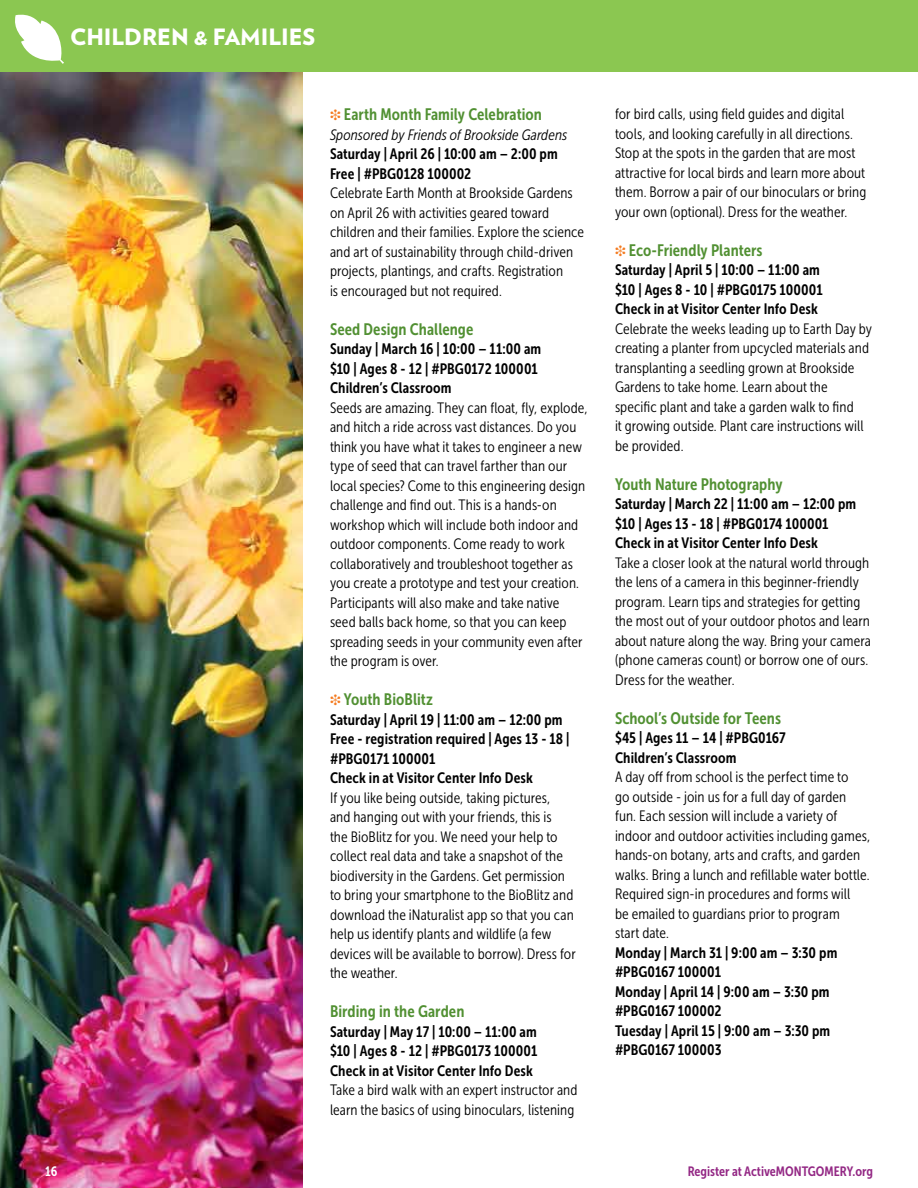
<style>
.page{position:relative;width:918px;height:1188px;background:#fff}
.page>*{position:absolute;margin:0;border:0;box-sizing:border-box;transform-origin:0 0}
.t1{font:900 22.5px "Verlag";color:#fff}
.t2{font:16.5px "Museo Sans Cond 700";letter-spacing:.005em;color:#519032}
.t3{font:15px/19.5px "Museo Sans Cond 300";letter-spacing:.005em;color:#000}
.t4{font:15px/19.5px "Museo Sans Cond 700";letter-spacing:.005em;color:#000}
.t5{font:italic 15px "Museo Sans Cond 300";letter-spacing:.005em;color:#000}
.t6{font:13.5px "Museo Sans Cond 700";color:#932784}
.t7{font:13.5px "Museo Sans Cond 700";color:#fff}
.s1{color:#f47b20}
</style>
<div class="page">
<img style="left:0;top:72px;width:302px;height:1116px">
<div style="left:0;top:0;width:918px;height:72px;background:#8bc751"></div>
<svg style="left:15px;top:14px;width:49px;height:50px"></svg>
<h2 class="t1" style="left:70px;top:19px;width:247px">CHILDREN &amp; FAMILIES</h2>
<p class="t2" style="left:330px;top:105px;width:213px"><span class="s1">❉</span> Earth Month Family Celebration</p>
<p class="t5" style="left:330px;top:127px;width:239px">Sponsored by Friends of Brookside Gardens</p>
<p class="t4" style="left:330px;top:144px;width:229px">Saturday | April 26 | 10:00 am – 2:00 pm</p>
<p class="t4" style="left:330px;top:164px;width:143px">Free | #PBG0128 100002</p>
<p class="t3" style="left:330px;top:184px;width:256px">Celebrate Earth Month at Brookside Gardens on April 26 with activities geared toward children and their families. Explore the science and art of sustainability through child-driven projects, plantings, and crafts. Registration<br>is encouraged but not required.</p>
<p class="t2" style="left:330px;top:320px;width:145px">Seed Design Challenge</p>
<p class="t4" style="left:330px;top:339px;width:213px">Sunday | March 16 | 10:00 – 11:00 am</p>
<p class="t4" style="left:330px;top:359px;width:209px">$10 | Ages 8 - 12 | #PBG0172 100001</p>
<p class="t4" style="left:330px;top:378px;width:123px">Children’s Classroom</p>
<p class="t3" style="left:330px;top:398px;width:259px">Seeds are amazing. They can float, fly, explode, and hitch a ride across vast distances. Do you think you have what it takes to engineer a new type of seed that can travel farther than our local species? Come to this engineering design challenge and find out. This is a hands-on workshop which will include both indoor and outdoor components. Come ready to work collaboratively and troubleshoot together as you create a prototype and test your creation.<br>Participants will also make and take native seed balls back home, so that you can keep spreading seeds in your community even after the program is over.</p>
<p class="t2" style="left:330px;top:690px;width:104px"><span class="s1">❉</span> Youth BioBlitz</p>
<p class="t4" style="left:330px;top:710px;width:234px">Saturday | April 19 | 11:00 am – 12:00 pm</p>
<p class="t4" style="left:330px;top:729px;width:241px">Free - registration required | Ages 13 - 18 | #PBG0171 100001</p>
<p class="t4" style="left:330px;top:768px;width:204px">Check in at Visitor Center Info Desk</p>
<p class="t3" style="left:330px;top:788px;width:247px">If you like being outside, taking pictures,<br>and hanging out with your friends, this is<br>the BioBlitz for you. We need your help to collect real data and take a snapshot of the biodiversity in the Gardens. Get permission to bring your smartphone to the BioBlitz and download the iNaturalist app so that you can help us identify plants and wildlife (a few devices will be available to borrow). Dress for the weather.</p>
<p class="t2" style="left:330px;top:1002px;width:136px">Birding in the Garden</p>
<p class="t4" style="left:330px;top:1022px;width:208px">Saturday | May 17 | 10:00 – 11:00 am</p>
<p class="t4" style="left:330px;top:1041px;width:209px">$10 | Ages 8 - 12 | #PBG0173 100001</p>
<p class="t4" style="left:330px;top:1061px;width:204px">Check in at Visitor Center Info Desk</p>
<p class="t3" style="left:330px;top:1081px;width:249px">Take a bird walk with an expert instructor and learn the basics of using binoculars, listening</p>
<p class="t3" style="left:615px;top:104px;width:253px">for bird calls, using field guides and digital tools, and looking carefully in all directions.<br>Stop at the spots in the garden that are most attractive for local birds and learn more about them. Borrow a pair of our binoculars or bring your own (optional). Dress for the weather.</p>
<p class="t2" style="left:615px;top:241px;width:149px"><span class="s1">❉</span> Eco-Friendly Planters</p>
<p class="t4" style="left:615px;top:260px;width:207px">Saturday | April 5 | 10:00 – 11:00 am</p>
<p class="t4" style="left:615px;top:280px;width:209px">$10 | Ages 8 - 10 | #PBG0175 100001</p>
<p class="t4" style="left:615px;top:299px;width:204px">Check in at Visitor Center Info Desk</p>
<p class="t3" style="left:615px;top:319px;width:259px">Celebrate the weeks leading up to Earth Day by creating a planter from upcycled materials and transplanting a seedling grown at Brookside Gardens to take home. Learn about the specific plant and take a garden walk to find<br>it growing outside. Plant care instructions will be provided.</p>
<p class="t2" style="left:615px;top:475px;width:169px">Youth Nature Photography</p>
<p class="t4" style="left:615px;top:494px;width:243px">Saturday | March 22 | 11:00 am – 12:00 pm</p>
<p class="t4" style="left:615px;top:514px;width:215px">$10 | Ages 13 - 18 | #PBG0174 100001</p>
<p class="t4" style="left:615px;top:533px;width:204px">Check in at Visitor Center Info Desk</p>
<p class="t3" style="left:615px;top:553px;width:257px">Take a closer look at the natural world through the lens of a camera in this beginner-friendly program. Learn tips and strategies for getting the most out of your outdoor photos and learn about nature along the way. Bring your camera (phone cameras count) or borrow one of ours.<br>Dress for the weather.</p>
<p class="t2" style="left:615px;top:709px;width:168px">School’s Outside for Teens</p>
<p class="t4" style="left:615px;top:728px;width:172px">$45 | Ages 11 – 14 | #PBG0167</p>
<p class="t4" style="left:615px;top:748px;width:123px">Children’s Classroom</p>
<p class="t3" style="left:615px;top:767px;width:257px">A day off from school is the perfect time to<br>go outside - join us for a full day of garden fun. Each session will include a variety of indoor and outdoor activities including games, hands-on botany, arts and crafts, and garden walks. Bring a lunch and refillable water bottle.<br>Required sign-in procedures and forms will<br>be emailed to guardians prior to program<br>start date.</p>
<p class="t4" style="left:615px;top:943px;width:224px">Monday | March 31 | 9:00 am – 3:30 pm</p>
<p class="t4" style="left:615px;top:962px;width:108px">#PBG0167 100001</p>
<p class="t4" style="left:615px;top:982px;width:216px">Monday | April 14 | 9:00 am – 3:30 pm</p>
<p class="t4" style="left:615px;top:1001px;width:108px">#PBG0167 100002</p>
<p class="t4" style="left:615px;top:1021px;width:217px">Tuesday | April 15 | 9:00 am – 3:30 pm</p>
<p class="t4" style="left:615px;top:1040px;width:108px">#PBG0167 100003</p>
<p class="t7" style="left:45px;top:1164px;width:14px">16</p>
<p class="t6" style="left:688px;top:1164px;width:187px">Register at ActiveMONTGOMERY.org</p>
</div>
